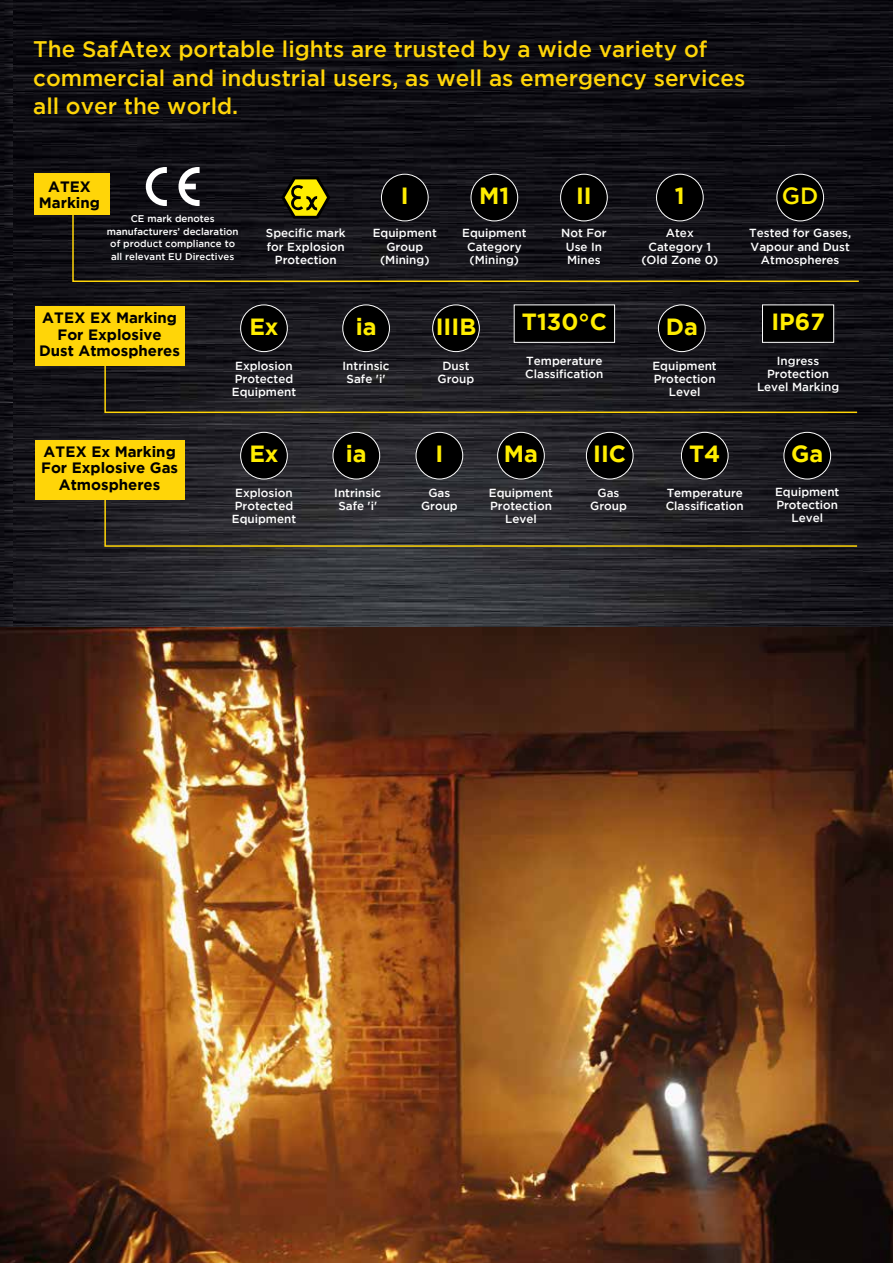
<style>
.page{position:relative;width:893px;height:1263px;background:#fff}
.page>*{position:absolute;margin:0;border:0;box-sizing:border-box;transform-origin:0 0}
.t1{font:700 23.4px "Gotham";color:#ffed00}
.t2{font:500 23.4px "Gotham";color:#ffed00}
.t3{font:500 22.5px/28.5px "Gotham";color:#ffd508}
.t4{font:700 15px/16.5px "Gotham";color:#000;text-align:center}
.t5{font:500 11.7px/13.2px "Gotham";color:#fff;text-align:center}
.t6{font:500 9.75px/12.5px "Gotham";color:#fff;text-align:center}
</style>
<div class="page">
<img style="left:13px;top:0;width:880px;height:628px">
<img style="left:0;top:0;width:13px;height:628px">
<div style="left:241px;top:305px;width:46px;height:47px;background:#000;border-radius:50%"></div>
<div style="left:240px;top:305px;width:48px;height:47px;border:1px solid #fff;border-radius:50%"></div>
<div style="left:343px;top:305px;width:46px;height:47px;background:#000;border-radius:50%"></div>
<div style="left:342px;top:305px;width:48px;height:47px;border:1px solid #fff;border-radius:50%"></div>
<div style="left:433px;top:305px;width:46px;height:47px;background:#000;border-radius:50%"></div>
<div style="left:432px;top:305px;width:48px;height:47px;border:1px solid #fff;border-radius:50%"></div>
<div style="left:658px;top:305px;width:47px;height:47px;background:#000;border-radius:50%"></div>
<div style="left:658px;top:305px;width:47px;height:47px;border:1px solid #fff;border-radius:50%"></div>
<div style="left:514px;top:305px;width:101px;height:37px;background:#000"></div>
<div style="left:762px;top:305px;width:72px;height:37px;background:#000"></div>
<div style="left:762px;top:305px;width:72px;height:38px;border:1px solid #fff"></div>
<div style="left:241px;top:432px;width:46px;height:47px;background:#000;border-radius:50%"></div>
<div style="left:240px;top:432px;width:48px;height:47px;border:1px solid #fff;border-radius:50%"></div>
<div style="left:333px;top:432px;width:47px;height:47px;background:#000;border-radius:50%"></div>
<div style="left:333px;top:432px;width:47px;height:47px;border:1px solid #fff;border-radius:50%"></div>
<div style="left:416px;top:432px;width:47px;height:47px;background:#000;border-radius:50%"></div>
<div style="left:416px;top:432px;width:47px;height:47px;border:1px solid #fff;border-radius:50%"></div>
<div style="left:498px;top:432px;width:46px;height:47px;background:#000;border-radius:50%"></div>
<div style="left:497px;top:432px;width:48px;height:47px;border:1px solid #fff;border-radius:50%"></div>
<div style="left:586px;top:432px;width:47px;height:47px;background:#000;border-radius:50%"></div>
<div style="left:586px;top:432px;width:47px;height:47px;border:1px solid #fff;border-radius:50%"></div>
<div style="left:681px;top:432px;width:47px;height:47px;background:#000;border-radius:50%"></div>
<div style="left:681px;top:432px;width:47px;height:47px;border:1px solid #fff;border-radius:50%"></div>
<div style="left:784px;top:432px;width:47px;height:47px;background:#000;border-radius:50%"></div>
<div style="left:784px;top:432px;width:47px;height:47px;border:1px solid #fff;border-radius:50%"></div>
<svg style="left:146px;top:167px;width:21px;height:31px"></svg>
<svg style="left:178px;top:167px;width:22px;height:31px"></svg>
<div style="left:471px;top:174px;width:47px;height:47px;background:#000;border-radius:50%"></div>
<div style="left:471px;top:174px;width:47px;height:47px;border:1px solid #fff;border-radius:50%"></div>
<div style="left:561px;top:174px;width:46px;height:47px;background:#000;border-radius:50%"></div>
<div style="left:560px;top:174px;width:48px;height:47px;border:1px solid #fff;border-radius:50%"></div>
<div style="left:381px;top:174px;width:47px;height:47px;background:#000;border-radius:50%"></div>
<div style="left:381px;top:174px;width:48px;height:47px;border:1px solid #fff;border-radius:50%"></div>
<div style="left:656px;top:174px;width:47px;height:47px;background:#000;border-radius:50%"></div>
<div style="left:656px;top:174px;width:48px;height:47px;border:1px solid #fff;border-radius:50%"></div>
<div style="left:777px;top:174px;width:47px;height:47px;background:#000;border-radius:50%"></div>
<div style="left:776px;top:174px;width:48px;height:47px;border:1px solid #fff;border-radius:50%"></div>
<svg style="left:281px;top:177px;width:49px;height:21px"></svg>
<svg style="left:72px;top:198px;width:788px;height:85px;background:#1b1919"></svg>
<div style="left:34px;top:174px;width:75px;height:41px;background:#ffd508"></div>
<svg style="left:104px;top:329px;width:755px;height:85px;background:#22201f"></svg>
<div style="left:35px;top:306px;width:149px;height:59px;background:#ffd508"></div>
<svg style="left:104px;top:463px;width:755px;height:84px;background:#2e2c2b"></svg>
<div style="left:35px;top:440px;width:149px;height:59px;background:#ffd508"></div>
<img style="left:0;top:628px;width:893px;height:635px">
<h2 class="t3" style="left:33px;top:35px;width:714px">The SafAtex portable lights are trusted by a wide variety of commercial and industrial users, as well as emergency services all over the world.</h2>
<p class="t4" style="left:39px;top:178px;width:63px">ATEX<br>Marking</p>
<p class="t6" style="left:107px;top:212px;width:133px">CE mark denotes manufacturers’ declaration of product compliance to all relevant EU Directives</p>
<p class="t5" style="left:266px;top:226px;width:81px">Specific mark for Explosion<br>Protection</p>
<h1 class="t1" style="left:401px;top:182px;width:9px">I</h1>
<p class="t5" style="left:373px;top:226px;width:66px">Equipment<br>Group (Mining)</p>
<h1 class="t1" style="left:479px;top:182px;width:32px">M1</h1>
<p class="t5" style="left:462px;top:226px;width:66px">Equipment<br>Category (Mining)</p>
<h1 class="t1" style="left:576px;top:182px;width:17px">II</h1>
<p class="t5" style="left:561px;top:226px;width:47px">Not For<br>Use In<br>Mines</p>
<h1 class="t1" style="left:675px;top:182px;width:11px">1</h1>
<p class="t5" style="left:641px;top:226px;width:79px">Atex<br>Category 1 (Old Zone 0)</p>
<h1 class="t2" style="left:782px;top:183px;width:38px">GD</h1>
<p class="t5" style="left:749px;top:226px;width:103px">Tested for Gases,<br>Vapour and Dust<br>Atmospheres</p>
<p class="t4" style="left:39px;top:309px;width:142px">ATEX EX Marking<br>For Explosive<br>Dust Atmospheres</p>
<p class="t4" style="left:41px;top:443px;width:138px">ATEX Ex Marking<br>For Explosive Gas<br>Atmospheres</p>
<h1 class="t1" style="left:249px;top:313px;width:31px">Ex</h1>
<p class="t5" style="left:232px;top:359px;width:66px;text-align:left">Explosion<br>Protected<br>Equipment</p>
<h1 class="t1" style="left:249px;top:440px;width:31px">Ex</h1>
<p class="t5" style="left:232px;top:486px;width:66px;text-align:left">Explosion<br>Protected<br>Equipment</p>
<h1 class="t1" style="left:356px;top:313px;width:22px">ia</h1>
<p class="t5" style="left:343px;top:359px;width:49px">Intrinsic<br>Safe 'i'</p>
<h1 class="t1" style="left:346px;top:440px;width:22px">ia</h1>
<p class="t5" style="left:334px;top:486px;width:49px">Intrinsic<br>Safe 'i'</p>
<h1 class="t1" style="left:436px;top:313px;width:42px">IIIB</h1>
<p class="t5" style="left:438px;top:359px;width:38px">Dust<br>Group</p>
<h1 class="t1" style="left:522px;top:308px;width:87px">T130°C</h1>
<h1 class="t1" style="left:771px;top:308px;width:55px">IP67</h1>
<p class="t5" style="left:757px;top:354px;width:84px">Ingress<br>Protection<br>Level Marking</p>
<h1 class="t1" style="left:666px;top:313px;width:34px">Da</h1>
<p class="t5" style="left:652px;top:359px;width:66px">Equipment<br>Protection<br>Level</p>
<p class="t5" style="left:525px;top:354px;width:80px;text-align:left">Temperature<br>Classification</p>
<h1 class="t1" style="left:435px;top:440px;width:9px">I</h1>
<p class="t5" style="left:421px;top:486px;width:38px">Gas<br>Group</p>
<h1 class="t1" style="left:504px;top:440px;width:36px">Ma</h1>
<p class="t5" style="left:489px;top:486px;width:66px">Equipment<br>Protection<br>Level</p>
<h1 class="t1" style="left:593px;top:440px;width:34px">IIC</h1>
<p class="t5" style="left:590px;top:486px;width:38px">Gas<br>Group</p>
<h1 class="t1" style="left:689px;top:440px;width:33px">T4</h1>
<p class="t5" style="left:666px;top:486px;width:80px;text-align:left">Temperature<br>Classification</p>
<h1 class="t1" style="left:791px;top:440px;width:34px">Ga</h1>
<p class="t5" style="left:775px;top:485px;width:66px">Equipment<br>Protection<br>Level</p>
</div>
